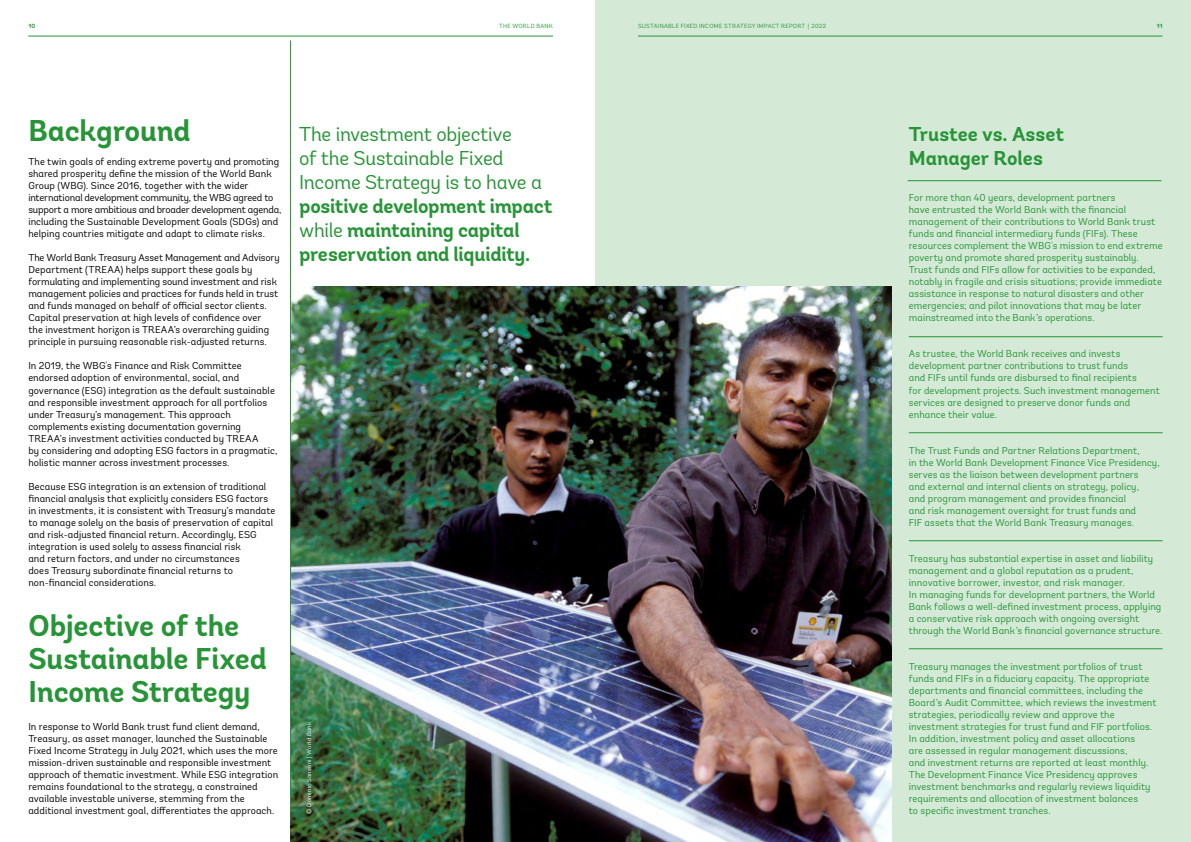
<style>
.page{position:relative;width:1191px;height:842px;background:#fff}
.page>*{position:absolute;margin:0;border:0;box-sizing:border-box;transform-origin:0 0}
.t1{font:700 30px/33px "Andes";letter-spacing:-.005em;color:#289438}
.t2{font:700 20px/24px "Andes";letter-spacing:-.015em;color:#289438}
.t3{font:20px/24px "Andes";letter-spacing:-.015em;color:#289438}
.t4{font:10px/12px "Andes";letter-spacing:.005em;color:#289438}
.t5{font:10px/12px "Andes";letter-spacing:.005em;color:#000}
.t6{font:6px "Andes";letter-spacing:.045em;color:#289438}
.t7{font:6px "Andes";letter-spacing:.045em;color:#fff}
.t8{font:700 6px "Andes";color:#289438}
.s1{font-weight:400}
</style>
<div class="page">
<div style="left:595px;top:0;width:596px;height:842px;background:#d4ead7"></div>
<hr style="left:28px;top:36px;width:525px;height:1px;background:#289438">
<img style="left:291px;top:286px;width:600px;height:556px">
<hr style="left:290px;top:40px;width:1px;height:774px;background:#289438">
<hr style="left:638px;top:36px;width:524px;height:1px;background:#289438">
<hr style="left:907px;top:181px;width:254px;height:1px;background:#289438">
<hr style="left:909px;top:337px;width:253px;height:1px;background:#289438">
<hr style="left:909px;top:433px;width:253px;height:1px;background:#289438">
<hr style="left:909px;top:541px;width:253px;height:1px;background:#289438">
<hr style="left:909px;top:649px;width:253px;height:1px;background:#289438">
<p class="t8" style="left:28px;top:23px;width:9px">10</p>
<p class="t6" style="left:499px;top:23px;width:55px">THE WORLD BANK</p>
<h1 class="t1" style="left:28px;top:116px;width:164px">Background</h1>
<p class="t5" style="left:28px;top:156px;width:254px">The twin goals of ending extreme poverty and promoting shared prosperity define the mission of the World Bank Group (WBG). Since 2016, together with the wider international development community, the WBG agreed to support a more ambitious and broader development agenda, including the Sustainable Development Goals (SDGs) and helping countries mitigate and adapt to climate risks.</p>
<p class="t5" style="left:28px;top:252px;width:253px">The World Bank Treasury Asset Management and Advisory Department (TREAA) helps support these goals by formulating and implementing sound investment and risk management policies and practices for funds held in trust and funds managed on behalf of official sector clients.<br>Capital preservation at high levels of confidence over<br>the investment horizon is TREAA’s overarching guiding principle in pursuing reasonable risk-adjusted returns.</p>
<p class="t5" style="left:28px;top:360px;width:250px">In 2019, the WBG's Finance and Risk Committee endorsed adoption of environmental, social, and governance (ESG) integration as the default sustainable and responsible investment approach for all portfolios under Treasury’s management. This approach complements existing documentation governing TREAA’s investment activities conducted by TREAA<br>by considering and adopting ESG factors in a pragmatic, holistic manner across investment processes.</p>
<p class="t5" style="left:28px;top:480px;width:249px">Because ESG integration is an extension of traditional financial analysis that explicitly considers ESG factors in investments, it is consistent with Treasury’s mandate to manage solely on the basis of preservation of capital and risk-adjusted financial return. Accordingly, ESG integration is used solely to assess financial risk<br>and return factors, and under no circumstances<br>does Treasury subordinate financial returns to non-financial considerations.</p>
<h1 class="t1" style="left:28px;top:610px;width:240px">Objective of the<br>Sustainable Fixed<br>Income Strategy</h1>
<p class="t5" style="left:28px;top:720px;width:251px">In response to World Bank trust fund client demand, Treasury, as asset manager, launched the Sustainable Fixed Income Strategy in July 2021, which uses the more mission-driven sustainable and responsible investment approach of thematic investment. While ESG integration remains foundational to the strategy, a constrained available investable universe, stemming from the additional investment goal, differentiates the approach.</p>
<h2 class="t3" style="left:299px;top:123px;width:244px">The investment objective<br>of the Sustainable Fixed<br>Income Strategy is to have a</h2>
<h2 class="t2" style="left:299px;top:195px;width:255px">positive development impact <span class="s1">while</span> maintaining capital preservation and liquidity.</h2>
<p class="t7" style="left:306px;top:813px;width:93px;rotate:-90deg">© Dominic Sansoni | World Bank</p>
<p class="t6" style="left:638px;top:23px;width:190px">SUSTAINABLE FIXED INCOME STRATEGY IMPACT REPORT | 2022</p>
<p class="t8" style="left:1156px;top:23px;width:7px">11</p>
<h2 class="t2" style="left:909px;top:123px;width:157px">Trustee vs. Asset<br>Manager Roles</h2>
<p class="t4" style="left:909px;top:192px;width:255px">For more than 40 years, development partners<br>have entrusted the World Bank with the financial management of their contributions to World Bank trust funds and financial intermediary funds (FIFs). These resources complement the WBG's mission to end extreme poverty and promote shared prosperity sustainably.<br>Trust funds and FIFs allow for activities to be expanded, notably in fragile and crisis situations; provide immediate assistance in response to natural disasters and other emergencies; and pilot innovations that may be later mainstreamed into the Bank’s operations.</p>
<p class="t4" style="left:909px;top:348px;width:252px">As trustee, the World Bank receives and invests development partner contributions to trust funds<br>and FIFs until funds are disbursed to final recipients<br>for development projects. Such investment management services are designed to preserve donor funds and enhance their value.</p>
<p class="t4" style="left:909px;top:444px;width:252px">The Trust Funds and Partner Relations Department,<br>in the World Bank Development Finance Vice Presidency, serves as the liaison between development partners<br>and external and internal clients on strategy, policy,<br>and program management and provides financial<br>and risk management oversight for trust funds and<br>FIF assets that the World Bank Treasury manages.</p>
<p class="t4" style="left:909px;top:552px;width:255px">Treasury has substantial expertise in asset and liability management and a global reputation as a prudent, innovative borrower, investor, and risk manager.<br>In managing funds for development partners, the World Bank follows a well-defined investment process, applying a conservative risk approach with ongoing oversight through the World Bank’s financial governance structure.</p>
<p class="t4" style="left:909px;top:660px;width:249px">Treasury manages the investment portfolios of trust funds and FIFs in a fiduciary capacity. The appropriate departments and financial committees, including the Board’s Audit Committee, which reviews the investment strategies, periodically review and approve the investment strategies for trust fund and FIF portfolios.<br>In addition, investment policy and asset allocations<br>are assessed in regular management discussions,<br>and investment returns are reported at least monthly.<br>The Development Finance Vice Presidency approves investment benchmarks and regularly reviews liquidity requirements and allocation of investment balances<br>to specific investment tranches.</p>
</div>
